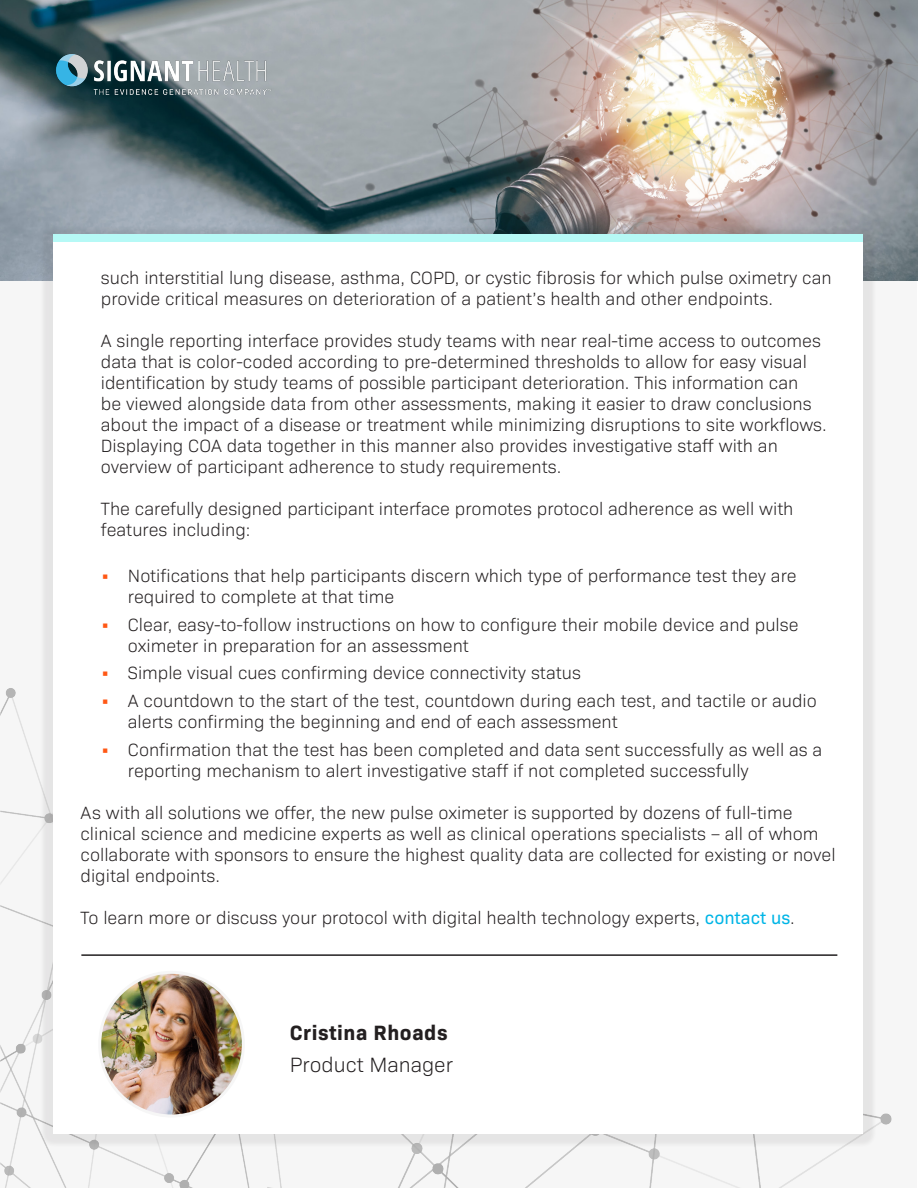
<style>
.page{position:relative;width:918px;height:1188px;background:#fff}
.page>*{position:absolute;margin:0;border:0;box-sizing:border-box;transform-origin:0 0}
.t1{font:700 21px "Bio Sans";letter-spacing:.025em;color:#231f20}
.t2{font:300 21px "Bio Sans";color:#231f20}
.t3{font:300 18px/21px "Bio Sans";color:#231f20}
.s1{font-weight:600;color:#ff5815}
.s2{font-weight:400;color:#00b5e6}
</style>
<div class="page">
<div style="left:0;top:269px;width:916px;height:919px;background:#f6f6f6"></div>
<img style="left:0;top:0;width:918px;height:281px">
<img style="left:54px;top:54px;width:219px;height:41px">
<img style="left:1px;top:688px;width:891px;height:500px">
<div style="left:40px;top:226px;width:836px;height:922px;background:#231f20;opacity:.08"></div>
<div style="left:54px;top:240px;width:809px;height:894px;background:#fff"></div>
<div style="left:54px;top:234px;width:809px;height:8px;background:#b6f9f6"></div>
<hr style="left:81px;top:954px;width:756px;height:2px;background:#231f20">
<img style="left:100px;top:972px;width:143px;height:144px;border-radius:72px">
<div style="left:98px;top:971px;width:147px;height:147px;border:3px solid #f6f6f6;border-radius:50%"></div>
<p class="t3" style="left:101px;top:266px;width:732px">such interstitial lung disease, asthma, COPD, or cystic fibrosis for which pulse oximetry can provide critical measures on deterioration of a patient’s health and other endpoints.</p>
<p class="t3" style="left:101px;top:329px;width:728px">A single reporting interface provides study teams with near real-time access to outcomes data that is color-coded according to pre-determined thresholds to allow for easy visual identification by study teams of possible participant deterioration. This information can<br>be viewed alongside data from other assessments, making it easier to draw conclusions about the impact of a disease or treatment while minimizing disruptions to site workflows.<br>Displaying COA data together in this manner also provides investigative staff with an overview of participant adherence to study requirements.</p>
<p class="t3" style="left:101px;top:497px;width:694px">The carefully designed participant interface promotes protocol adherence as well with features including:</p>
<p class="t3" style="left:128px;top:564px;width:670px;text-indent:-27px"><span class="s1">•</span> Notifications that help participants discern which type of performance test they are required to complete at that time</p>
<p class="t3" style="left:128px;top:613px;width:672px;text-indent:-27px"><span class="s1">•</span> Clear, easy-to-follow instructions on how to configure their mobile device and pulse oximeter in preparation for an assessment</p>
<p class="t3" style="left:101px;top:661px;width:482px"><span class="s1">•</span> Simple visual cues confirming device connectivity status</p>
<p class="t3" style="left:128px;top:689px;width:691px;text-indent:-27px"><span class="s1">•</span> A countdown to the start of the test, countdown during each test, and tactile or audio alerts confirming the beginning and end of each assessment</p>
<p class="t3" style="left:128px;top:738px;width:696px;text-indent:-27px"><span class="s1">•</span> Confirmation that the test has been completed and data sent successfully as well as a reporting mechanism to alert investigative staff if not completed successfully</p>
<p class="t3" style="left:81px;top:801px;width:756px">As with all solutions we offer, the new pulse oximeter is supported by dozens of full-time clinical science and medicine experts as well as clinical operations specialists – all of whom collaborate with sponsors to ensure the highest quality data are collected for existing or novel digital endpoints.</p>
<p class="t3" style="left:81px;top:906px;width:716px">To learn more or discuss your protocol with digital health technology experts, <span class="s2">contact us</span>.</p>
<p class="t1" style="left:290px;top:1016px;width:159px">Cristina Rhoads</p>
<p class="t2" style="left:290px;top:1050px;width:165px">Product Manager</p>
</div>
